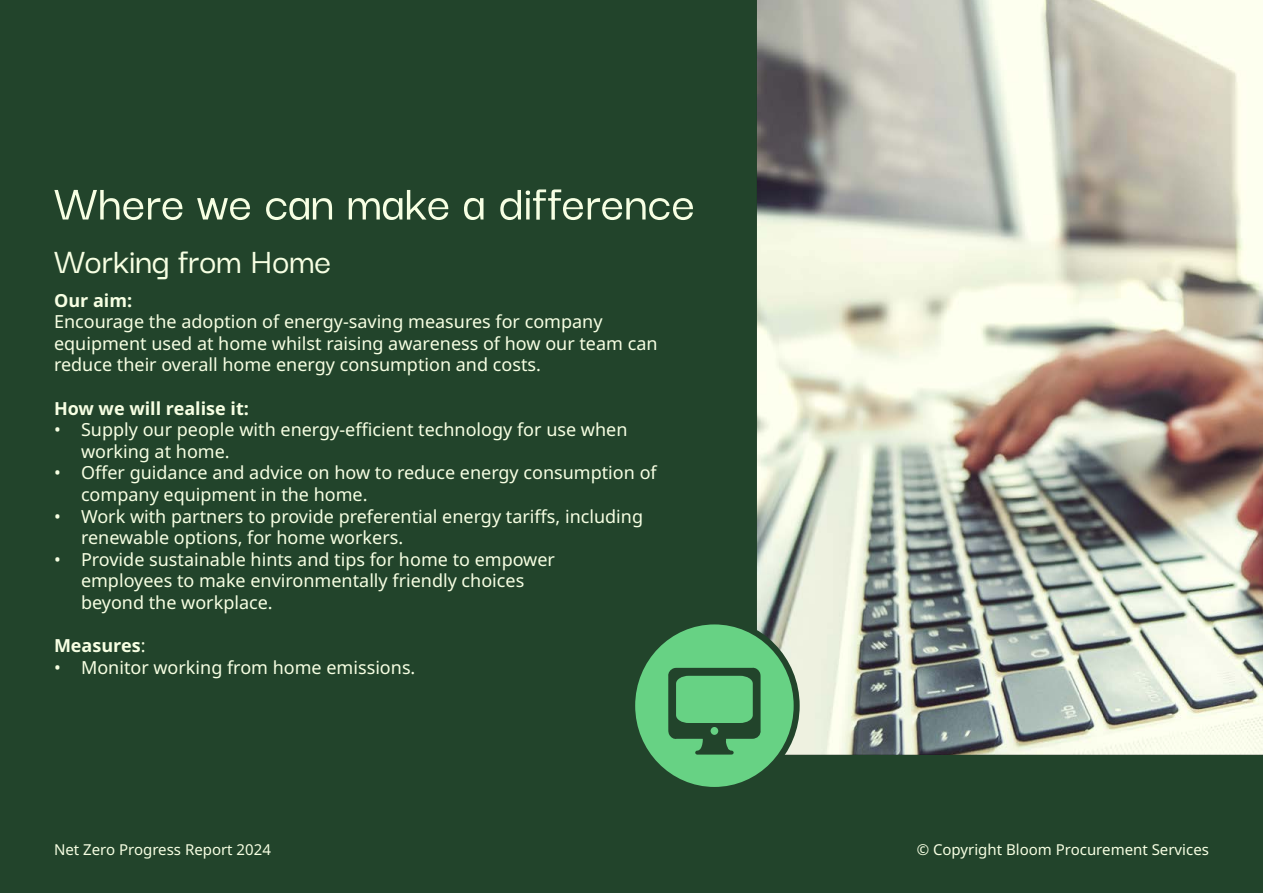
<style>
.page{position:relative;width:1263px;height:893px;background:#22442b}
.page>*{position:absolute;margin:0;border:0;box-sizing:border-box;transform-origin:0 0}
.t1{font:500 52.5px "Darker Grotesque";color:#f7ffe3}
.t2{font:500 37.5px "Darker Grotesque";color:#f7ffe3}
.t3{font:18px/21.6px "Noto Sans";color:#f7ffe3}
.t4{font:700 18px "Noto Sans";color:#f7ffe3}
.t5{font:15px "Noto Sans";color:#f7ffe3}
.s1{font-weight:400}
</style>
<div class="page">
<img style="left:757px;top:0;width:506px;height:755px">
<div style="left:632px;top:621px;width:165px;height:169px;background:#67d284;border-radius:50%"></div>
<div style="left:629px;top:618px;width:171px;height:175px;border:6px solid #22442b;border-radius:50%"></div>
<svg style="left:668px;top:667px;width:93px;height:88px"></svg>
<h1 class="t1" style="left:54px;top:173px;width:643px">Where we can make a difference</h1>
<h2 class="t2" style="left:54px;top:239px;width:279px">Working from Home</h2>
<p class="t4" style="left:54px;top:290px;width:80px">Our aim:</p>
<p class="t3" style="left:54px;top:311px;width:605px">Encourage the adoption of energy-saving measures for company equipment used at home whilst raising awareness of how our team can reduce their overall home energy consumption and costs.</p>
<p class="t4" style="left:54px;top:398px;width:196px">How we will realise it:</p>
<p class="t3" style="left:81px;top:419px;width:548px;text-indent:-27px">• Supply our people with energy-efficient technology for use when working at home.</p>
<p class="t3" style="left:81px;top:462px;width:577px;text-indent:-27px">• Offer guidance and advice on how to reduce energy consumption of company equipment in the home.</p>
<p class="t3" style="left:81px;top:506px;width:564px;text-indent:-27px">• Work with partners to provide preferential energy tariffs, including renewable options, for home workers.</p>
<p class="t3" style="left:81px;top:549px;width:475px;text-indent:-27px">• Provide sustainable hints and tips for home to empower employees to make environmentally friendly choices beyond the workplace.</p>
<p class="t4" style="left:54px;top:635px;width:93px">Measures<span class="s1">:</span></p>
<p class="t3" style="left:54px;top:657px;width:363px">• Monitor working from home emissions.</p>
<p class="t5" style="left:54px;top:841px;width:218px">Net Zero Progress Report 2024</p>
<p class="t5" style="left:917px;top:841px;width:294px">© Copyright Bloom Procurement Services</p>
</div>
